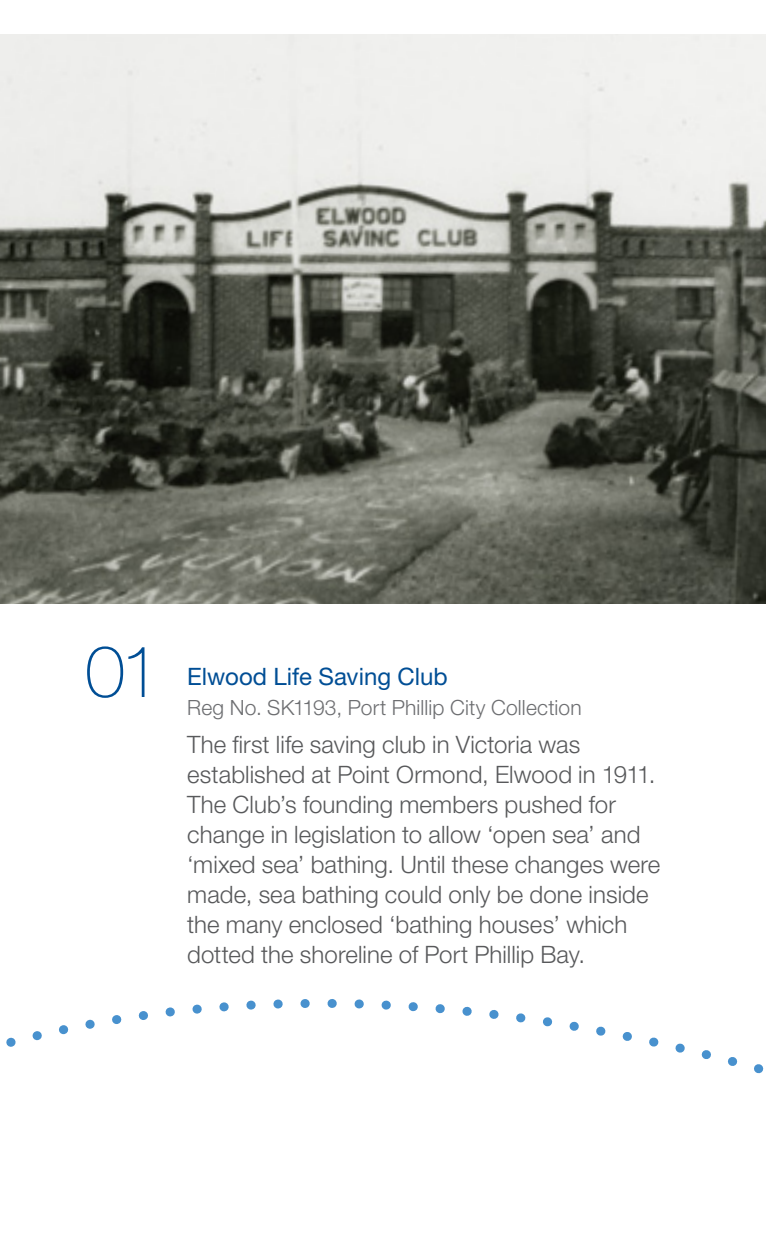
<style>
.page{position:relative;width:766px;height:1259px;background:#fff}
.page>*{position:absolute;margin:0;border:0;box-sizing:border-box;transform-origin:0 0}
.t1{font:100 72px "Helvetica Neue";color:#004e95}
.t2{font:300 24px/30px "Helvetica Neue";letter-spacing:.005em;color:#58595b}
.t3{font:24px "Helvetica Neue";color:#004e95}
.t4{font:300 21px "Helvetica Neue";letter-spacing:.01em;color:#6d6e71}
</style>
<div class="page">
<svg style="left:6px;top:999px;width:758px;height:75px"></svg>
<img style="left:0;top:34px;width:765px;height:570px">
<h1 class="t1" style="left:85px;top:630px;width:77px">01</h1>
<p class="t3" style="left:187px;top:661px;width:262px">Elwood Life Saving Club</p>
<p class="t4" style="left:187px;top:694px;width:396px">Reg No. SK1193, Port Phillip City Collection</p>
<p class="t2" style="left:187px;top:729px;width:474px">The first life saving club in Victoria was established at Point Ormond, Elwood in 1911.<br>The Club’s founding members pushed for change in legislation to allow ‘open sea’ and ‘mixed sea’ bathing. Until these changes were made, sea bathing could only be done inside the many enclosed ‘bathing houses’ which dotted the shoreline of Port Phillip Bay.</p>
</div>
